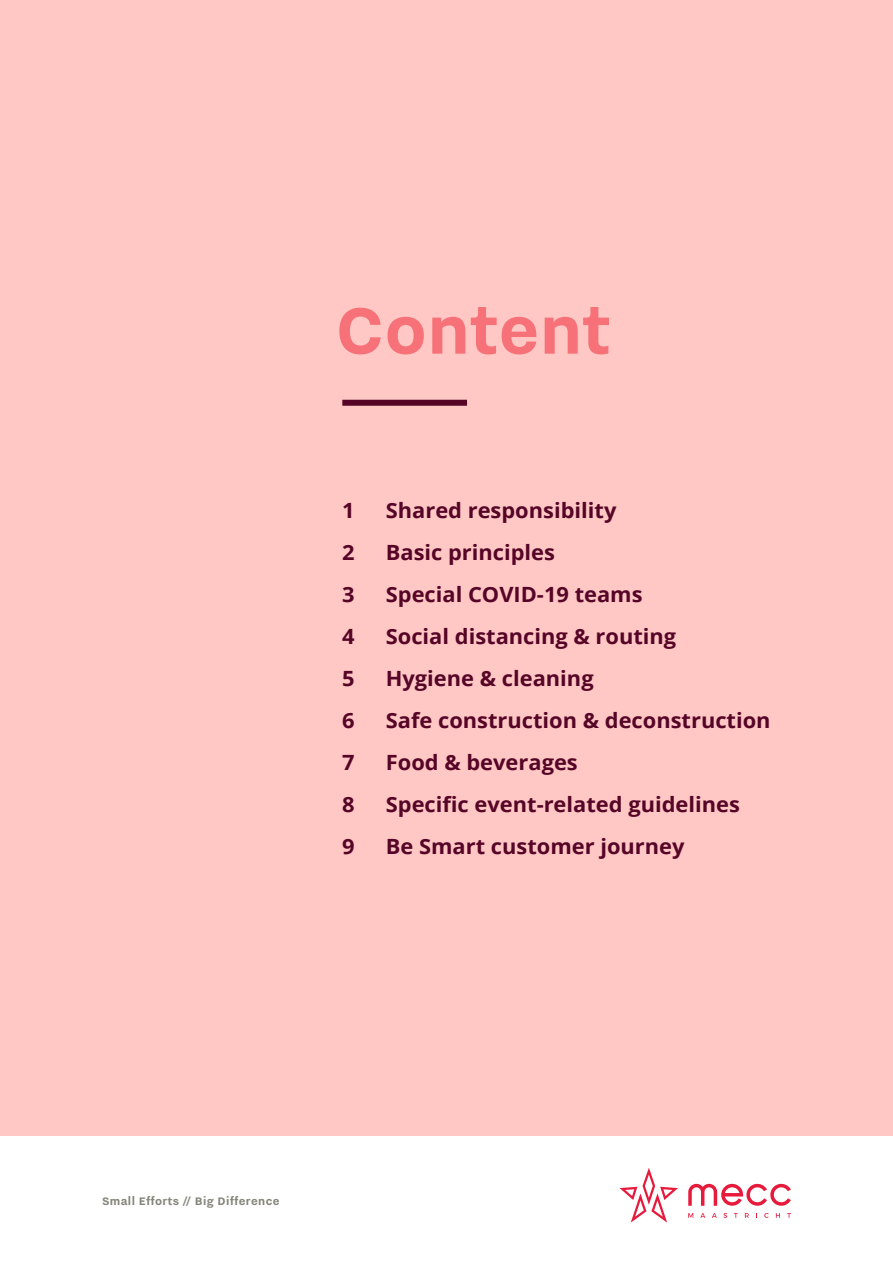
<style>
.page{position:relative;width:893px;height:1263px;background:#fff}
.page>*{position:absolute;margin:0;border:0;box-sizing:border-box;transform-origin:0 0}
.t1{font:700 81px "Nitti Grotesk";letter-spacing:.005em;color:#f77178}
.t2{font:700 21px "Open Sans";color:#570527;scale:1.04 1}
.t3{font:700 13.5px "Nitti Grotesk";letter-spacing:.03em;color:#86857b}
</style>
<div class="page">
<div style="left:0;top:0;width:893px;height:1135px;background:#ffc8c5"></div>
<div style="left:342px;top:400px;width:125px;height:6px;background:#570527"></div>
<svg style="left:688px;top:1213px;width:5px;height:5px"></svg>
<svg style="left:700px;top:1213px;width:5px;height:5px"></svg>
<svg style="left:712px;top:1213px;width:5px;height:5px"></svg>
<svg style="left:723px;top:1213px;width:4px;height:5px"></svg>
<svg style="left:734px;top:1213px;width:4px;height:5px"></svg>
<svg style="left:745px;top:1213px;width:4px;height:5px"></svg>
<svg style="left:764px;top:1213px;width:5px;height:5px"></svg>
<svg style="left:776px;top:1213px;width:4px;height:5px"></svg>
<svg style="left:787px;top:1213px;width:4px;height:5px"></svg>
<svg style="left:688px;top:1183px;width:103px;height:23px"></svg>
<svg style="left:620px;top:1168px;width:58px;height:54px"></svg>
<h1 class="t1" style="left:335px;top:284px;width:277px">Content</h1>
<p class="t2" style="left:342px;top:495px;width:13px">1</p>
<p class="t2" style="left:386px;top:495px;width:223px">Shared responsibility</p>
<p class="t2" style="left:342px;top:537px;width:13px">2</p>
<p class="t2" style="left:386px;top:537px;width:164px">Basic principles</p>
<p class="t2" style="left:342px;top:579px;width:13px">3</p>
<p class="t2" style="left:386px;top:579px;width:248px">Special COVID-19 teams</p>
<p class="t2" style="left:342px;top:621px;width:13px">4</p>
<p class="t2" style="left:386px;top:621px;width:281px">Social distancing &amp; routing</p>
<p class="t2" style="left:342px;top:663px;width:13px">5</p>
<p class="t2" style="left:386px;top:663px;width:201px">Hygiene &amp; cleaning</p>
<p class="t2" style="left:342px;top:705px;width:13px">6</p>
<p class="t2" style="left:386px;top:705px;width:372px">Safe construction &amp; deconstruction</p>
<p class="t2" style="left:342px;top:747px;width:13px">7</p>
<p class="t2" style="left:386px;top:747px;width:186px">Food &amp; beverages</p>
<p class="t2" style="left:342px;top:789px;width:13px">8</p>
<p class="t2" style="left:386px;top:789px;width:342px">Specific event-related guidelines</p>
<p class="t2" style="left:342px;top:831px;width:13px">9</p>
<p class="t2" style="left:386px;top:831px;width:289px">Be Smart customer journey</p>
<p class="t3" style="left:102px;top:1194px;width:179px">Small Efforts // Big Difference</p>
</div>
